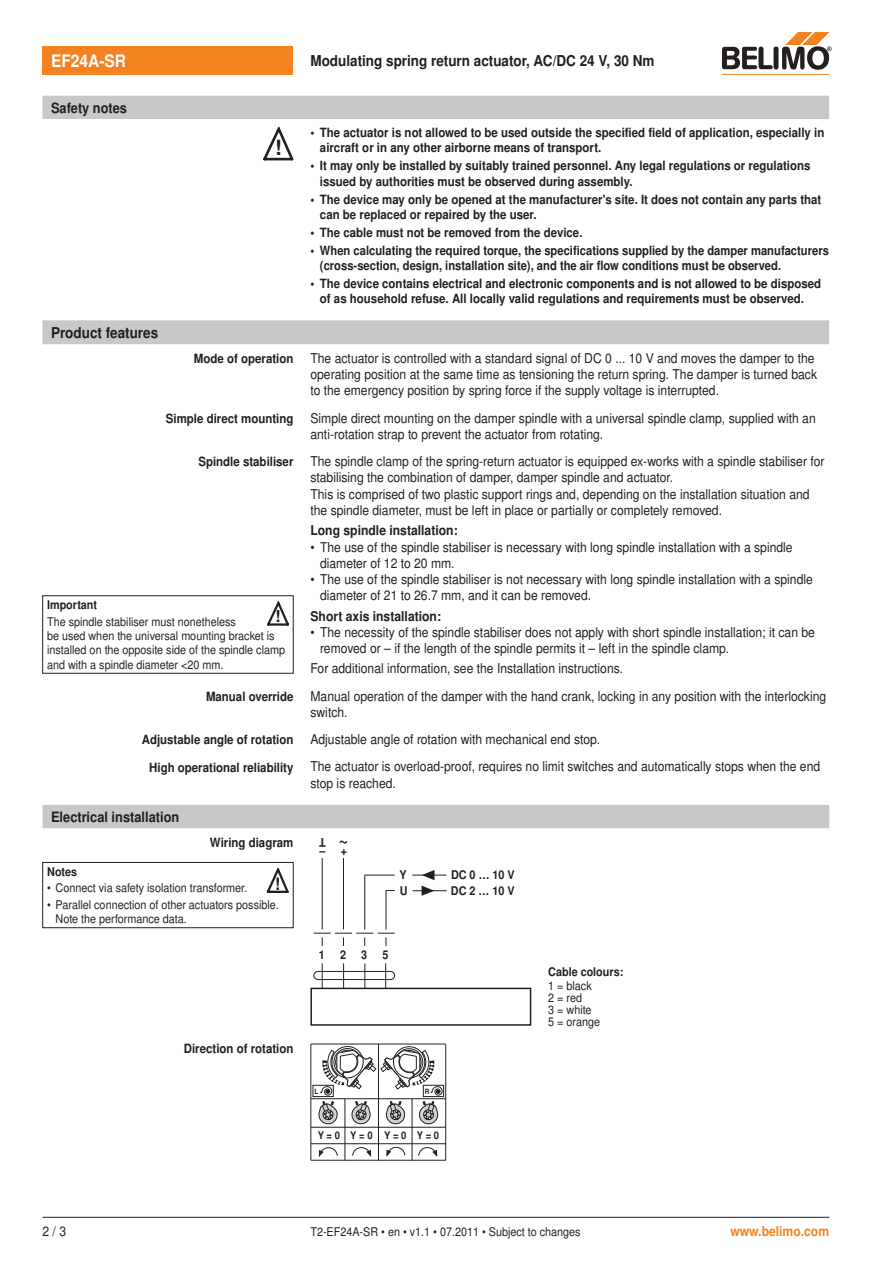
<style>
.page{position:relative;width:893px;height:1263px;background:#fff}
.page>*{position:absolute;margin:0;border:0;box-sizing:border-box;transform-origin:0 0}
.t1{font:700 21px "Nimbus Sans BEL";color:#231f20}
.t2{font:700 18px "Nimbus Sans BEL";color:#231f20;scale:.9 1}
.Überschrift_2_invers{font:700 17.25px "Nimbus Sans BEL";color:#fff;scale:.9 1}
.t3{font:700 16.95px "Nimbus Sans BEL";color:#231f20}
.t4{font:700 16.5px "Nimbus Sans BEL";color:#231f20}
.Überschrift_2{font:700 15px "Nimbus Sans BEL";color:#231f20;scale:.9 1}
.Titel_1{font:700 15px "Nimbus Sans BEL";color:#231f20;scale:.9 1}
.Überschrift_Kapitel{font:700 14.25px "Nimbus Sans BEL";color:#231f20;scale:.9 1}
.Lauftext_9{font:13.5px/16.2px "Nimbus Sans BEL";color:#231f20;scale:.9 1}
.Aufzählung_9__2_25_m{font:13.5px/16.2px "Nimbus Sans BEL";color:#231f20;scale:.9 1}
.Lauftext_9_vor_1{font:13.5px "Nimbus Sans BEL";color:#231f20;scale:.9 1}
.Lauftext_9_bold_vor{font:700 13.5px "Nimbus Sans BEL";color:#231f20;scale:.9 1}
.www_rechts{font:700 13.5px "Nimbus Sans BEL";color:#f58220;scale:.9 1}
.Zahl_Seite_links{font:13.5px "Nimbus Sans BEL";color:#231f20;scale:.9 1}
.Sicherheitshinweise{font:700 12.75px/15.3px "Nimbus Sans BEL";color:#231f20;scale:.9 1}
.Sicherheitshinweise-2{font:700 12.75px/15.3px "Nimbus Sans BEL";color:#231f20;scale:.88 1}
.Marginalien{font:700 12.75px "Nimbus Sans BEL";color:#231f20;scale:.9 1}
.Lauftext_8{font:12px/14.4px "Nimbus Sans BEL";color:#231f20;scale:.9 1}
.Hinweise_Aufzählung{font:12px/14.4px "Nimbus Sans BEL";color:#231f20;scale:.9 1}
.Hinweise_Titel{font:700 12px/15.8px "Nimbus Sans BEL";color:#231f20;scale:.9 1}
.Aufzählung_Kabelfarb{font:12px "Nimbus Sans BEL";color:#231f20;scale:.9 1}
.t5{font:700 10.5px "Nimbus Sans BEL";color:#231f20;scale:.9 1}
.t6{font:700 7.2px "Nimbus Sans BEL";color:#231f20;scale:.9 1}
</style>
<div class="page">
<div style="left:43px;top:47px;width:250px;height:28px;background:#f58220"></div>
<hr style="left:723px;top:74px;width:106px;height:1px;background:#f58220">
<svg style="left:723px;top:33px;width:109px;height:37px"></svg>
<hr style="left:43px;top:1217px;width:267px;height:1px;background:#231f20">
<hr style="left:310px;top:1217px;width:404px;height:1px;background:#231f20">
<hr style="left:714px;top:1217px;width:115px;height:1px;background:#231f20">
<div style="left:43px;top:96px;width:786px;height:23px;background:#c7c8ca"></div>
<svg style="left:263px;top:128px;width:30px;height:33px"></svg>
<div style="left:43px;top:320px;width:786px;height:24px;background:#c7c8ca"></div>
<div style="left:43px;top:862px;width:250px;height:66px;border:1px solid #231f20"></div>
<svg style="left:267px;top:868px;width:22px;height:25px"></svg>
<div style="left:43px;top:805px;width:786px;height:23px;background:#c7c8ca"></div>
<div style="left:310px;top:988px;width:221px;height:38px;border:2px solid #231f20"></div>
<hr style="left:365px;top:875px;width:30px;height:1px;background:#231f20">
<hr style="left:412px;top:875px;width:34px;height:1px;background:#231f20">
<svg style="left:422px;top:870px;width:12px;height:10px"></svg>
<hr style="left:413px;top:890px;width:34px;height:1px;background:#231f20">
<svg style="left:422px;top:886px;width:12px;height:10px"></svg>
<hr style="left:322px;top:858px;width:1px;height:71px;background:#231f20">
<hr style="left:343px;top:858px;width:1px;height:71px;background:#231f20">
<hr style="left:364px;top:875px;width:1px;height:55px;background:#231f20">
<hr style="left:386px;top:890px;width:1px;height:40px;background:#231f20">
<svg style="left:313px;top:963px;width:82px;height:27px"></svg>
<svg style="left:314px;top:933px;width:81px;height:13px"></svg>
<hr style="left:345px;top:1099px;width:1px;height:61px;background:#231f20">
<hr style="left:310px;top:1044px;width:1px;height:116px;background:#231f20">
<hr style="left:378px;top:1044px;width:1px;height:116px;background:#231f20">
<hr style="left:412px;top:1099px;width:1px;height:61px;background:#231f20">
<hr style="left:445px;top:1044px;width:1px;height:116px;background:#231f20">
<hr style="left:311px;top:1160px;width:135px;height:1px;background:#231f20">
<svg style="left:310px;top:1044px;width:136px;height:113px"></svg>
<div style="left:42px;top:595px;width:251px;height:78px;border:1px solid #231f20"></div>
<svg style="left:267px;top:602px;width:22px;height:24px"></svg>
<p class="Überschrift_2_invers" style="left:51px;top:51px;width:85px">EF24A-SR</p>
<p class="Überschrift_2" style="left:310px;top:52px;width:384px">Modulating spring return actuator, AC/DC 24 V, 30 Nm</p>
<p class="Überschrift_Kapitel" style="left:51px;top:99px;width:86px">Safety notes</p>
<p class="Titel_1" style="left:51px;top:324px;width:121px">Product features</p>
<p class="t1" style="left:275px;top:135px;width:8px">!</p>
<p class="Sicherheitshinweise" style="left:320px;top:125px;width:562px;text-indent:-10px">• The actuator is not allowed to be used outside the specified field of application, especially in aircraft or in any other airborne means of transport.</p>
<p class="Sicherheitshinweise" style="left:320px;top:159px;width:547px;text-indent:-10px">• It may only be installed by suitably trained personnel. Any legal regulations or regulations issued by authorities must be observed during assembly.</p>
<p class="Sicherheitshinweise" style="left:320px;top:192px;width:559px;text-indent:-10px">• The device may only be opened at the manufacturer's site. It does not contain any parts that can be replaced or repaired by the user.</p>
<p class="Sicherheitshinweise" style="left:310px;top:225px;width:304px">• The cable must not be removed from the device.</p>
<p class="Sicherheitshinweise-2" style="left:320px;top:243px;width:580px;text-indent:-10px">• When calculating the required torque, the specifications supplied by the damper manufacturers (cross-section, design, installation site), and the air flow conditions must be observed.</p>
<p class="Sicherheitshinweise" style="left:310px;top:277px;width:569px;text-align:center">• The device contains electrical and electronic components and is not allowed to be disposed of as household refuse. All locally valid regulations and requirements must be observed.</p>
<p class="Marginalien" style="left:194px;top:351px;width:112px">Mode of operation</p>
<p class="Lauftext_9" style="left:310px;top:350px;width:564px">The actuator is controlled with a standard signal of DC 0 ... 10 V and moves the damper to the operating position at the same time as tensioning the return spring. The damper is turned back to the emergency position by spring force if the supply voltage is interrupted.</p>
<p class="Marginalien" style="left:166px;top:411px;width:143px">Simple direct mounting</p>
<p class="Lauftext_9" style="left:310px;top:410px;width:563px">Simple direct mounting on the damper spindle with a universal spindle clamp, supplied with an anti-rotation strap to prevent the actuator from rotating.</p>
<p class="Marginalien" style="left:198px;top:454px;width:107px">Spindle stabiliser</p>
<p class="Lauftext_9" style="left:310px;top:454px;width:573px">The spindle clamp of the spring-return actuator is equipped ex-works with a spindle stabiliser for stabilising the combination of damper, damper spindle and actuator.</p>
<p class="Lauftext_9" style="left:310px;top:486px;width:556px">This is comprised of two plastic support rings and, depending on the installation situation and the spindle diameter, must be left in place or partially or completely removed.</p>
<p class="Lauftext_9_bold_vor" style="left:310px;top:522px;width:163px">Long spindle installation:</p>
<p class="Aufzählung_9__2_25_m" style="left:320px;top:539px;width:527px;text-indent:-10px">• The use of the spindle stabiliser is necessary with long spindle installation with a spindle diameter of 12 to 20 mm.</p>
<p class="Aufzählung_9__2_25_m" style="left:320px;top:571px;width:549px;text-indent:-10px">• The use of the spindle stabiliser is not necessary with long spindle installation with a spindle diameter of 21 to 26.7 mm, and it can be removed.</p>
<p class="Lauftext_9_bold_vor" style="left:310px;top:608px;width:144px">Short axis installation:</p>
<p class="Aufzählung_9__2_25_m" style="left:320px;top:624px;width:551px;text-indent:-10px">• The necessity of the spindle stabiliser does not apply with short spindle installation; it can be removed or – if the length of the spindle permits it – left in the spindle clamp.</p>
<p class="Lauftext_9_vor_1" style="left:310px;top:660px;width:349px">For additional information, see the Installation instructions.</p>
<p class="Marginalien" style="left:206px;top:689px;width:99px">Manual override</p>
<p class="Lauftext_9" style="left:310px;top:688px;width:575px">Manual operation of the damper with the hand crank, locking in any position with the interlocking switch.</p>
<p class="Marginalien" style="left:142px;top:732px;width:170px">Adjustable angle of rotation</p>
<p class="Lauftext_9" style="left:310px;top:732px;width:323px">Adjustable angle of rotation with mechanical end stop.</p>
<p class="Marginalien" style="left:149px;top:759px;width:162px">High operational reliability</p>
<p class="Lauftext_9" style="left:310px;top:759px;width:568px">The actuator is overload-proof, requires no limit switches and automatically stops when the end stop is reached.</p>
<p class="Hinweise_Titel" style="left:47px;top:597px;width:57px">Important</p>
<p class="Lauftext_8" style="left:47px;top:614px;width:266px">The spindle stabiliser must nonetheless<br>be used when the universal mounting bracket is installed on the opposite side of the spindle clamp and with a spindle diameter &lt;20 mm.</p>
<p class="t4" style="left:275px;top:607px;width:7px">!</p>
<p class="Überschrift_Kapitel" style="left:51px;top:808px;width:144px">Electrical installation</p>
<p class="Marginalien" style="left:210px;top:835px;width:94px">Wiring diagram</p>
<p class="Hinweise_Titel" style="left:47px;top:864px;width:35px">Notes</p>
<p class="Hinweise_Aufzählung" style="left:47px;top:881px;width:224px">• Connect via safety isolation transformer.</p>
<p class="Hinweise_Aufzählung" style="left:56px;top:898px;width:250px;text-indent:-9px">• Parallel connection of other actuators possible.<br>Note the performance data.</p>
<p class="t3" style="left:275px;top:873px;width:7px">!</p>
<p class="Hinweise_Titel" style="left:326px;top:850px;width:9px;rotate:-180deg">T</p>
<p class="t2" style="left:348px;top:854px;width:12px;rotate:-180deg">~</p>
<p class="Hinweise_Titel" style="left:320px;top:843px;width:32px">– +</p>
<p class="Hinweise_Titel" style="left:399px;top:867px;width:10px">Y<br>U</p>
<p class="Hinweise_Titel" style="left:319px;top:947px;width:8px">1</p>
<p class="Hinweise_Titel" style="left:340px;top:947px;width:32px">2 3</p>
<p class="Hinweise_Titel" style="left:383px;top:947px;width:8px">5</p>
<p class="Hinweise_Titel" style="left:451px;top:867px;width:72px">DC 0 … 10 V<br>DC 2 … 10 V</p>
<p class="Marginalien" style="left:184px;top:1041px;width:123px">Direction of rotation</p>
<p class="t6" style="left:314px;top:1087px;width:6px">L</p>
<p class="t6" style="left:425px;top:1087px;width:7px">R</p>
<p class="t5" style="left:318px;top:1130px;width:137px">Y = 0Y = 0 Y = 0Y = 0</p>
<p class="Hinweise_Titel" style="left:548px;top:964px;width:83px">Cable colours:</p>
<p class="Aufzählung_Kabelfarb" style="left:548px;top:978px;width:50px">1 = black</p>
<p class="Aufzählung_Kabelfarb" style="left:548px;top:990px;width:39px">2 = red</p>
<p class="Aufzählung_Kabelfarb" style="left:548px;top:1002px;width:50px">3 = white</p>
<p class="Aufzählung_Kabelfarb" style="left:548px;top:1014px;width:59px">5 = orange</p>
<p class="Zahl_Seite_links" style="left:53px;top:1223px;width:17px">/ 3</p>
<p class="Lauftext_8" style="left:310px;top:1225px;width:302px">T2-EF24A-SR • en • v1.1 • 07.2011 • Subject to changes</p>
<p class="www_rechts" style="left:730px;top:1223px;width:111px">www.belimo.com</p>
</div>
